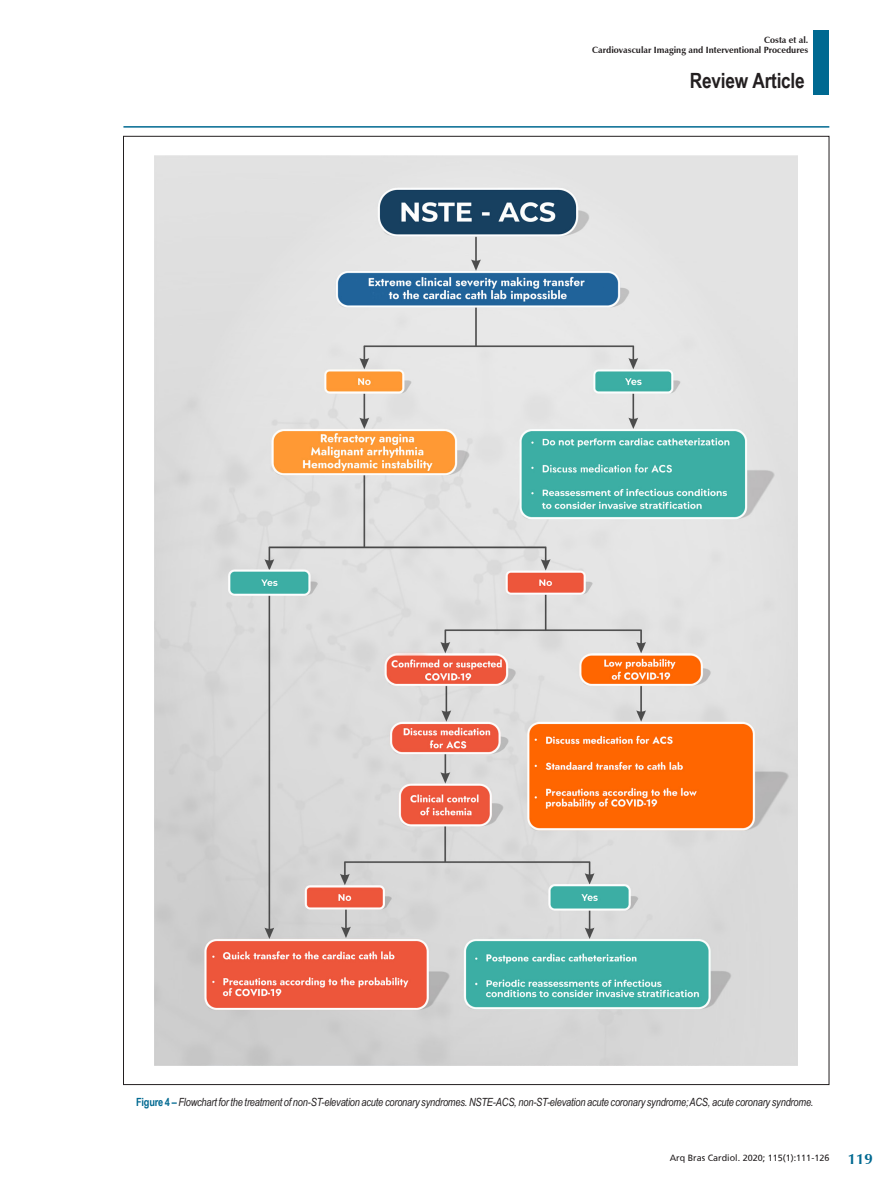
<style>
.page{position:relative;width:893px;height:1191px;background:#fff}
.page>*{position:absolute;margin:0;border:0;box-sizing:border-box;transform-origin:0 0}
.t1{font:700 21px "Arial Narrow";letter-spacing:-.01em;color:#231f20}
.t2{font:700 15px "Zapf Humanist 601 BT";color:#006991}
.t3{font:italic 11.25px "Arial Narrow";letter-spacing:-.015em;color:#231f20}
.t4{font:700 9px/10.8px "Zapf Humanist 601 BT";color:#231f20;text-align:right}
.t5{font:9px "Frutiger";color:#231f20}
.s1{font-weight:700;font-style:normal;color:#006991}
</style>
<div class="page">
<hr style="left:123px;top:126px;width:706px;height:2px;background:#006991">
<div style="left:813px;top:30px;width:16px;height:64px;background:#006991"></div>
<img style="left:154px;top:155px;width:643px;height:910px">
<p class="t4" style="left:592px;top:34px;width:218px">Costa et al.<br>Cardiovascular Imaging and Interventional Procedures</p>
<h1 class="t1" style="left:690px;top:64px;width:116px">Review Article</h1>
<p class="t3" style="left:136px;top:1094px;width:679px"><span class="s1">Figure 4 –</span> Flowchart for the treatment of non-ST-elevation acute coronary syndromes. NSTE-ACS, non-ST-elevation acute coronary syndrome; ACS, acute coronary syndrome.</p>
<p class="t5" style="left:670px;top:1153px;width:161px">Arq Bras Cardiol. 2020; 115(1):111-126</p>
<h2 class="t2" style="left:848px;top:1149px;width:26px">119</h2>
</div>
